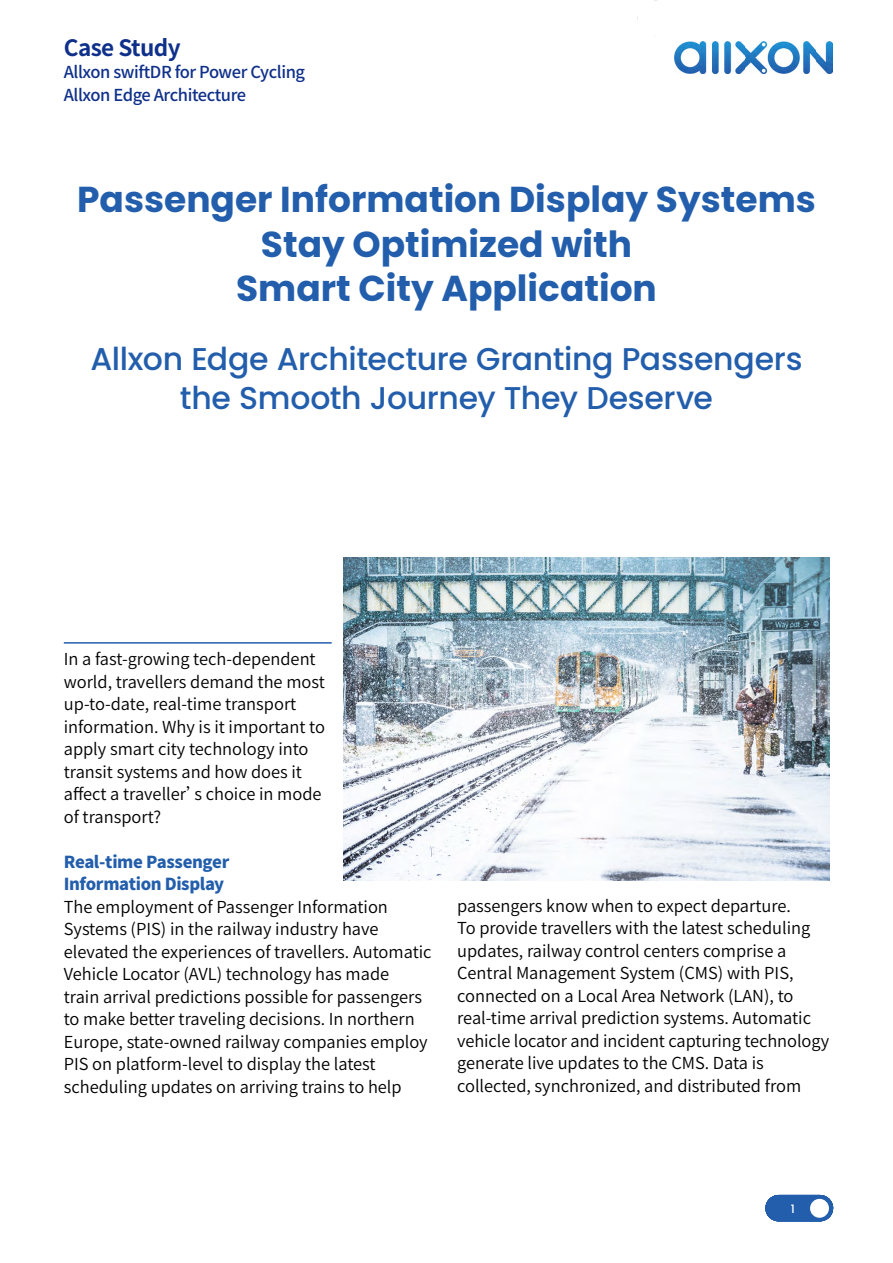
<style>
.page{position:relative;width:893px;height:1263px;background:#fff}
.page>*{position:absolute;margin:0;border:0;box-sizing:border-box;transform-origin:0 0}
.t1{font:700 36px/44.4px "Poppins";color:#225eac;text-align:center}
.t2{font:500 31.5px/38.4px "Poppins";letter-spacing:-.01em;color:#225eac;text-align:center}
.t3{font:700 22.5px "Noto Sans CJ Ktc";letter-spacing:-.025em;color:#0f308a}
.t4{font:500 19.35px "Poppins";color:#fff}
.t5{font:16.5px/22.5px "Source Han Sans TW";color:#000}
.t6{font:500 16.5px/22.5px "Noto Sans CJ Ktc";letter-spacing:-.025em;color:#0f308a}
.t7{font:800 16.5px/22.5px "Source Han Sans TW";letter-spacing:-.02em;color:#225eac}
</style>
<div class="page">
<svg style="left:765px;top:1195px;width:69px;height:26px"></svg>
<div style="left:810px;top:1199px;width:19px;height:19px;background:#fff;border-radius:50%"></div>
<img style="left:674px;top:41px;width:159px;height:33px">
<img style="left:343px;top:558px;width:486px;height:322px">
<hr style="left:64px;top:642px;width:268px;height:2px;background:#225eac">
<h3 class="t3" style="left:64px;top:35px;width:118px">Case Study</h3>
<p class="t6" style="left:64px;top:61px;width:243px">Allxon swiftDR for Power Cycling<br>Allxon Edge Architecture</p>
<h1 class="t1" style="left:77px;top:178px;width:740px">Passenger Information Display Systems<br>Stay Optimized with<br>Smart City Application</h1>
<h2 class="t2" style="left:90px;top:340px;width:714px">Allxon Edge Architecture Granting Passengers the Smooth Journey They Deserve</h2>
<p class="t5" style="left:64px;top:648px;width:263px">In a fast-growing tech-dependent world, travellers demand the most up-to-date, real-time transport information. Why is it important to apply smart city technology into transit systems and how does it affect a traveller’s choice in mode of transport?</p>
<p class="t7" style="left:64px;top:851px;width:167px">Real-time Passenger<br>Information Display</p>
<p class="t5" style="left:64px;top:896px;width:369px">The employment of Passenger Information Systems (PIS) in the railway industry have elevated the experiences of travellers. Automatic Vehicle Locator (AVL) technology has made<br>train arrival predictions possible for passengers to make better traveling decisions. In northern Europe, state-owned railway companies employ PIS on platform-level to display the latest scheduling updates on arriving trains to help</p>
<p class="t5" style="left:457px;top:895px;width:374px">passengers know when to expect departure.<br>To provide travellers with the latest scheduling updates, railway control centers comprise a Central Management System (CMS) with PIS, connected on a Local Area Network (LAN), to real-time arrival prediction systems. Automatic vehicle locator and incident capturing technology generate live updates to the CMS. Data is collected, synchronized, and distributed from</p>
<p class="t4" style="left:780px;top:1197px;width:21px">0 1<sup>1</sup></p>
</div>
